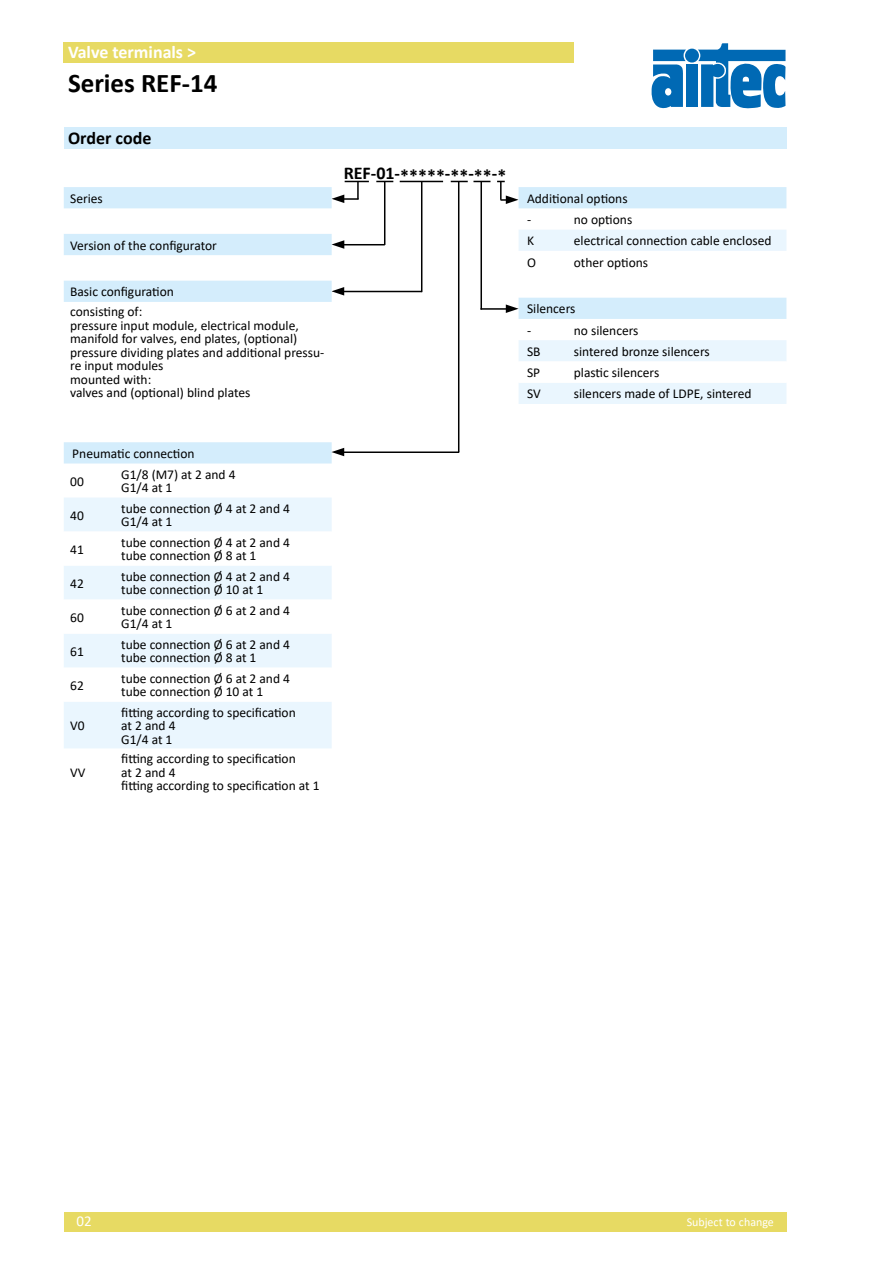
<style>
.page{position:relative;width:893px;height:1263px;background:#fff}
.page>*{position:absolute;margin:0;border:0;box-sizing:border-box;transform-origin:0 0}
.t1{font:700 27px "Calibri";color:#000}
.t2{font:700 18px "Calibri";color:#000}
.t3{font:700 18px "Calibri";color:#fff}
.t4{font:15px "Calibri";color:#fff}
.t5{font:13.5px/13.5px "Calibri";color:#000}
.t6{font:12px "Calibri";color:#fff}
</style>
<div class="page">
<div style="left:685px;top:49px;width:14px;height:14px;background:#0069b4;border-radius:50%"></div>
<div style="left:686px;top:64px;width:12px;height:43px;background:#0069b4"></div>
<svg style="left:651px;top:50px;width:35px;height:59px"></svg>
<svg style="left:698px;top:43px;width:87px;height:66px"></svg>
<div style="left:64px;top:1212px;width:723px;height:19px;background:#e7da63"></div>
<div style="left:64px;top:43px;width:510px;height:20px;background:#e7da63"></div>
<div style="left:64px;top:128px;width:723px;height:21px;background:#d4edfc"></div>
<svg style="left:332px;top:181px;width:37px;height:22px"></svg>
<hr style="left:480px;top:182px;width:2px;height:128px;background:#000">
<hr style="left:400px;top:181px;width:43px;height:1px;background:#000">
<hr style="left:421px;top:181px;width:1px;height:111px;background:#000">
<hr style="left:339px;top:291px;width:83px;height:1px;background:#000">
<svg style="left:332px;top:287px;width:12px;height:9px"></svg>
<svg style="left:64px;top:187px;width:268px;height:276px;fill:#d4edfc"></svg>
<div style="left:64px;top:302px;width:268px;height:115px;background:#fff"></div>
<div style="left:64px;top:498px;width:268px;height:250px;background:#eaf6fe"></div>
<svg style="left:64px;top:531px;width:268px;height:171px"></svg>
<div style="left:519px;top:383px;width:267px;height:21px;background:#eaf6fe"></div>
<hr style="left:480px;top:308px;width:32px;height:2px;background:#000">
<hr style="left:458px;top:181px;width:1px;height:271px;background:#000">
<svg style="left:497px;top:181px;width:289px;height:180px"></svg>
<svg style="left:451px;top:181px;width:39px;height:1px"></svg>
<hr style="left:339px;top:451px;width:120px;height:2px;background:#000">
<svg style="left:331px;top:448px;width:13px;height:8px"></svg>
<hr style="left:339px;top:244px;width:46px;height:1px;background:#000">
<svg style="left:332px;top:240px;width:12px;height:9px"></svg>
<svg style="left:376px;top:181px;width:17px;height:1px"></svg>
<hr style="left:384px;top:181px;width:1px;height:64px;background:#000">
<h2 class="t3" style="left:68px;top:40px;width:130px">Valve terminals &gt;</h2>
<h1 class="t1" style="left:68px;top:64px;width:151px">Series REF-14</h1>
<h2 class="t2" style="left:68px;top:125px;width:85px">Order code</h2>
<p class="t5" style="left:70px;top:191px;width:34px">Series</p>
<p class="t5" style="left:70px;top:238px;width:148px">Version of the configurator</p>
<p class="t5" style="left:70px;top:282px;width:105px;line-height:20px">Basic configuration consisting of:</p>
<p class="t5" style="left:70px;top:318px;width:256px">pressure input module, electrical module, manifold for valves, end plates, (optional) pressure dividing plates and additional pressu&shy;re input modules<br>mounted with:<br>valves and (optional) blind plates</p>
<p class="t5" style="left:70px;top:439px;width:126px;line-height:27.6px">Pneumatic connection<br>00</p>
<p class="t5" style="left:121px;top:467px;width:116px">G1/8 (M7) at 2 and 4<br>G1/4 at 1</p>
<p class="t5" style="left:70px;top:508px;width:15px">40</p>
<p class="t5" style="left:121px;top:501px;width:170px">tube connection Ø 4 at 2 and 4<br>G1/4 at 1</p>
<p class="t5" style="left:70px;top:542px;width:15px">41</p>
<p class="t5" style="left:121px;top:535px;width:170px">tube connection Ø 4 at 2 and 4 tube connection Ø 8 at 1</p>
<p class="t5" style="left:70px;top:576px;width:15px">42</p>
<p class="t5" style="left:121px;top:569px;width:170px">tube connection Ø 4 at 2 and 4 tube connection Ø 10 at 1</p>
<p class="t5" style="left:70px;top:610px;width:15px">60</p>
<p class="t5" style="left:121px;top:603px;width:170px">tube connection Ø 6 at 2 and 4<br>G1/4 at 1</p>
<p class="t5" style="left:70px;top:644px;width:15px">61</p>
<p class="t5" style="left:121px;top:637px;width:170px">tube connection Ø 6 at 2 and 4 tube connection Ø 8 at 1</p>
<p class="t5" style="left:70px;top:678px;width:15px">62</p>
<p class="t5" style="left:121px;top:671px;width:170px">tube connection Ø 6 at 2 and 4 tube connection Ø 10 at 1</p>
<p class="t5" style="left:70px;top:718px;width:16px">V0</p>
<p class="t5" style="left:121px;top:705px;width:176px">fitting according to specification at 2 and 4<br>G1/4 at 1</p>
<p class="t5" style="left:70px;top:765px;width:17px">VV</p>
<p class="t5" style="left:121px;top:752px;width:200px">fitting according to specification<br>at 2 and 4<br>fitting according to specification at 1</p>
<h2 class="t2" style="left:344px;top:162px;width:164px">REF-01-*****-**-**-*</h2>
<p class="t5" style="left:527px;top:187px;width:102px;line-height:21.3px">Additional options -</p>
<p class="t5" style="left:574px;top:212px;width:60px">no options</p>
<p class="t5" style="left:527px;top:234px;width:9px">K</p>
<p class="t5" style="left:574px;top:234px;width:199px">electrical connection cable enclosed</p>
<p class="t5" style="left:527px;top:255px;width:10px">O</p>
<p class="t5" style="left:574px;top:255px;width:76px">other options</p>
<p class="t5" style="left:527px;top:298px;width:50px;line-height:21.3px">Silencers -</p>
<p class="t5" style="left:574px;top:323px;width:66px">no silencers</p>
<p class="t5" style="left:527px;top:344px;width:15px">SB</p>
<p class="t5" style="left:574px;top:344px;width:137px">sintered bronze silencers</p>
<p class="t5" style="left:527px;top:366px;width:15px">SP</p>
<p class="t5" style="left:574px;top:366px;width:87px">plastic silencers</p>
<p class="t5" style="left:527px;top:387px;width:15px">SV</p>
<p class="t5" style="left:574px;top:387px;width:179px">silencers made of LDPE, sintered</p>
<p class="t4" style="left:77px;top:1211px;width:17px">02</p>
<p class="t6" style="left:687px;top:1214px;width:89px">Subject to change</p>
</div>
